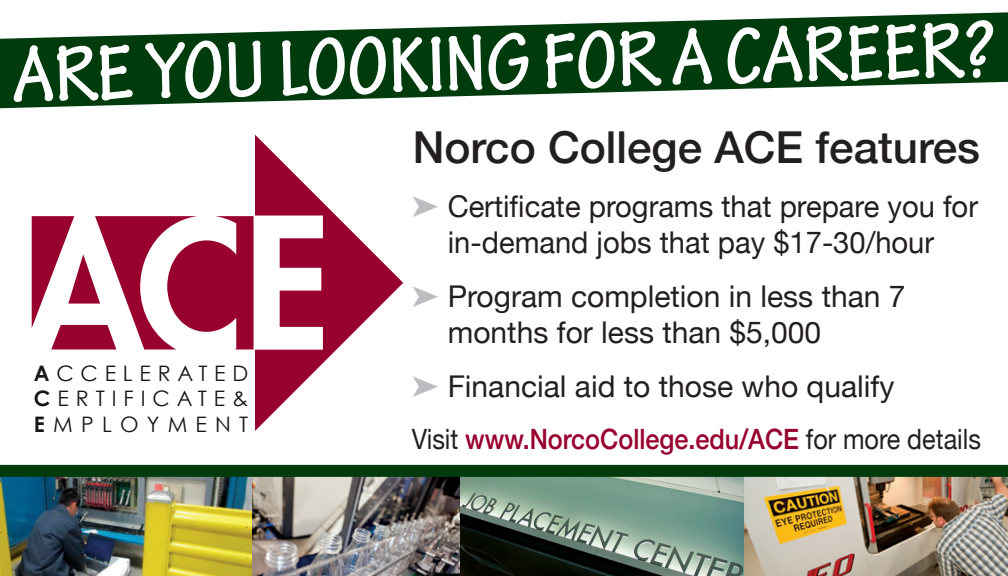
<style>
.page{position:relative;width:1008px;height:576px;background:#fff}
.page>*{position:absolute;margin:0;border:0;box-sizing:border-box;transform-origin:0 0}
.t1{font:700 condensed 84px "Tekton Pro";color:#fff}
.t2{font:500 44px "Helvetica Neue";color:#231f20}
.t3{font:30px/36px "Helvetica Neue";color:#231f20;text-align:center}
.t4{font:500 28px "Helvetica Neue";color:#98012d;scale:.9 1}
.t5{font:21.2px/25.6px "Century Gothic";letter-spacing:.325em;color:#171618;text-align:justify}
.s1{color:#bcbdc0}
.s2{font-weight:400;color:#231f20}
.s3{font-weight:700}
</style>
<div class="page">
<svg style="left:0;top:12px;width:1008px;height:96px;fill:#003b0d"></svg>
<img style="left:0;top:477px;width:1008px;height:99px">
<div style="left:0;top:465px;width:1008px;height:12px;background:#003b0d"></div>
<svg style="left:32px;top:216px;width:222px;height:133px"></svg>
<svg style="left:255px;top:135px;width:148px;height:296px"></svg>
<h1 class="t1" style="left:12px;top:22px;width:984px;rotate:-1deg">ARE YOU LOOKING FOR A CAREER?</h1>
<h2 class="t2" style="left:413px;top:112px;width:569px">Norco College ACE features</h2>
<p class="t3" style="left:412px;top:188px;width:568px"><span class="s1">➤</span> Certificate programs that prepare you for in-demand jobs that pay $17-30/hour</p>
<p class="t3" style="left:448px;top:278px;width:459px;text-align:left;text-indent:-36px"><span class="s1">➤</span> Program completion in less than 7 months for less than $5,000</p>
<p class="t3" style="left:412px;top:368px;width:484px"><span class="s1">➤</span> Financial aid to those who qualify</p>
<p class="t4" style="left:412px;top:417px;width:634px"><span class="s2">Visit</span> www.NorcoCollege.edu/ACE <span class="s2">for more details</span></p>
<p class="t5" style="left:34px;top:360px;width:216px"><span class="s3">A</span>CCELERATED <span class="s3">C</span>ERTIFICATE&amp; <span class="s3">E</span>MPLOYMENT</p>
</div>
